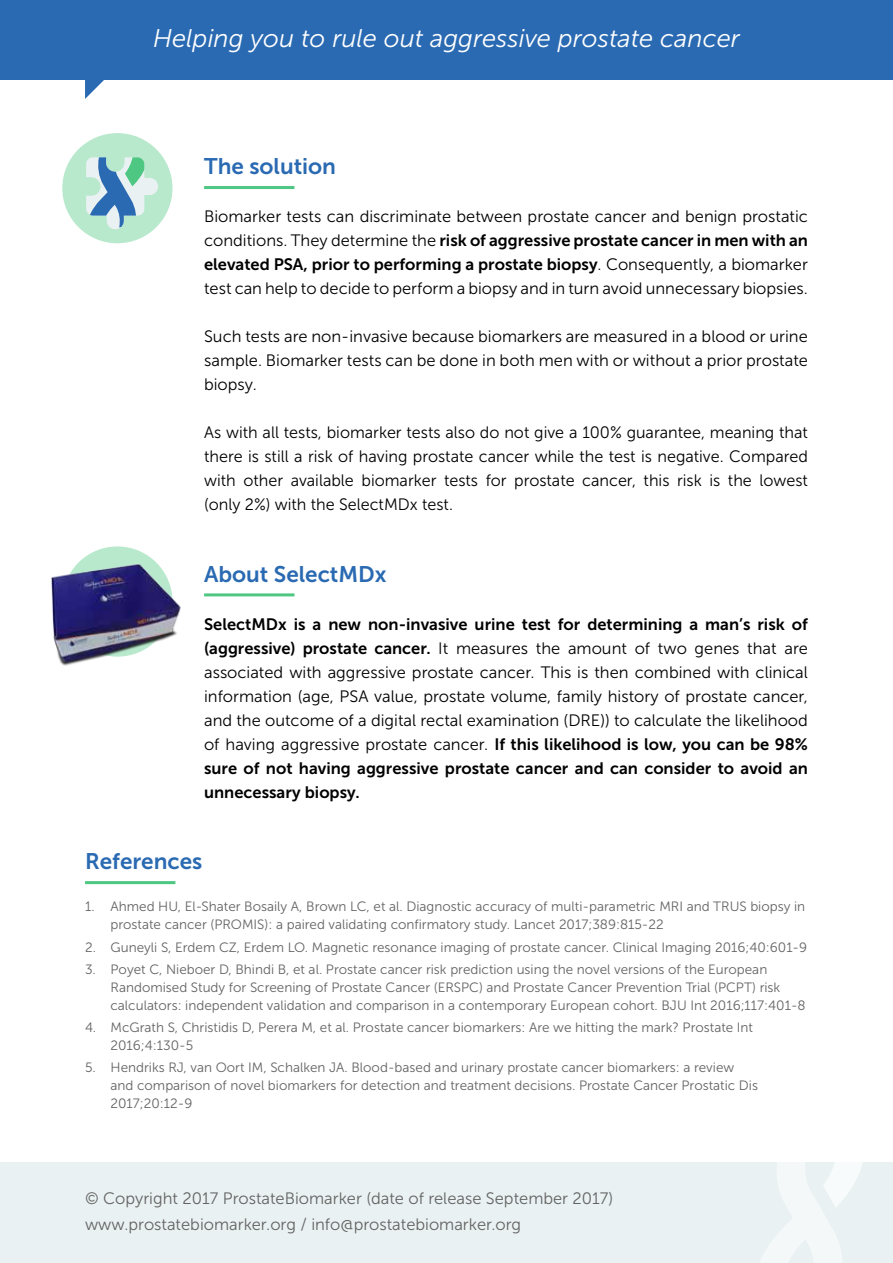
<style>
.page{position:relative;width:893px;height:1263px;background:#fff}
.page>*{position:absolute;margin:0;border:0;box-sizing:border-box;transform-origin:0 0}
.t1{font:italic 25.5px "Museo Sans 300";color:#fff}
.t2{font:22.5px "Museo Sans 700";color:#2a6ab2}
.t3{font:16.5px/24px "Museo Sans 300";color:#000;text-align:justify}
.t4{font:16.5px/24px "Museo Sans 700";color:#000}
.t5{font:16.5px/25.5px "Museo Sans 300";color:#646363}
.t6{font:13.5px/18px "Museo Sans 300";color:#646363}
.s1{font-family:"Museo Sans 300"}
.s2{font-family:"Museo Sans 700"}
</style>
<div class="page">
<div style="left:0;top:1162px;width:893px;height:101px;background:#e9f1f2"></div>
<svg style="left:760px;top:1162px;width:103px;height:101px"></svg>
<div style="left:62px;top:133px;width:110px;height:110px;background:#b8e9cd;border-radius:50%"></div>
<div style="left:62px;top:546px;width:110px;height:111px;background:#b8e9cd;border-radius:50%"></div>
<hr style="left:85px;top:881px;width:90px;height:3px;background:#4dc782">
<hr style="left:204px;top:186px;width:90px;height:3px;background:#4dc782">
<hr style="left:204px;top:593px;width:90px;height:3px;background:#4dc782">
<svg style="left:86px;top:157px;width:72px;height:72px"></svg>
<img style="left:51px;top:560px;width:130px;height:106px">
<svg style="left:85px;top:79px;width:24px;height:20px"></svg>
<div style="left:0;top:0;width:893px;height:79px;background:#2a6ab2"></div>
<h1 class="t1" style="left:153px;top:24px;width:588px">Helping you to rule out aggressive prostate cancer</h1>
<h2 class="t2" style="left:204px;top:154px;width:133px">The solution</h2>
<p class="t3" style="left:204px;top:205px;width:605px">Biomarker tests can discriminate between prostate cancer and benign prostatic</p>
<p class="t4" style="left:204px;top:228px;width:605px"><span class="s1">conditions. They determine the</span> risk of aggressive prostate cancer in men with an elevated PSA, prior to performing a prostate biopsy<span class="s1">. Consequently, a biomarker</span></p>
<p class="t3" style="left:204px;top:277px;width:605px">test can help to decide to perform a biopsy and in turn avoid unnecessary biopsies.</p>
<p class="t3" style="left:204px;top:325px;width:605px">Such tests are non-invasive because biomarkers are measured in a blood or urine sample. Biomarker tests can be done in both men with or without a prior prostate biopsy.</p>
<p class="t3" style="left:204px;top:421px;width:605px">As with all tests, biomarker tests also do not give a 100% guarantee, meaning that there is still a risk of having prostate cancer while the test is negative. Compared with other available biomarker tests for prostate cancer, this risk is the lowest (only 2%) with the SelectMDx test.</p>
<h2 class="t2" style="left:204px;top:562px;width:184px">About SelectMDx</h2>
<p class="t4" style="left:204px;top:612px;width:605px">SelectMDx is a new non-invasive urine test for determining a man’s risk of</p>
<p class="t3" style="left:204px;top:637px;width:605px"><span class="s2">(aggressive) prostate cancer.</span> It measures the amount of two genes that are associated with aggressive prostate cancer. This is then combined with clinical information (age, PSA value, prostate volume, family history of prostate cancer, and the outcome of a digital rectal examination (DRE)) to calculate the likelihood of having aggressive prostate cancer. <span class="s2">If this likelihood is low, you can be 98%</span></p>
<p class="t4" style="left:204px;top:757px;width:605px">sure of not having aggressive prostate cancer and can consider to avoid an unnecessary biopsy.</p>
<h2 class="t2" style="left:85px;top:849px;width:119px">References</h2>
<p class="t6" style="left:111px;top:898px;width:696px;text-indent:-26px">1. Ahmed HU, El-Shater Bosaily A, Brown LC, et al. Diagnostic accuracy of multi-parametric MRI and TRUS biopsy in prostate cancer (PROMIS): a paired validating confirmatory study. Lancet 2017;389:815-22</p>
<p class="t6" style="left:85px;top:938px;width:724px">2. Guneyli S, Erdem CZ, Erdem LO. Magnetic resonance imaging of prostate cancer. Clinical Imaging 2016;40:601-9</p>
<p class="t6" style="left:111px;top:960px;width:697px;text-indent:-26px">3. Poyet C, Nieboer D, Bhindi B, et al. Prostate cancer risk prediction using the novel versions of the European<br>Randomised Study for Screening of Prostate Cancer (ERSPC) and Prostate Cancer Prevention Trial (PCPT) risk calculators: independent validation and comparison in a contemporary European cohort. BJU Int 2016;117:401-8</p>
<p class="t6" style="left:111px;top:1018px;width:644px;text-indent:-26px">4. McGrath S, Christidis D, Perera M, et al. Prostate cancer biomarkers: Are we hitting the mark? Prostate Int<br>2016;4:130-5</p>
<p class="t6" style="left:111px;top:1059px;width:649px;text-indent:-26px">5. Hendriks RJ, van Oort IM, Schalken JA. Blood-based and urinary prostate cancer biomarkers: a review and comparison of novel biomarkers for detection and treatment decisions. Prostate Cancer Prostatic Dis<br>2017;20:12-9</p>
<p class="t5" style="left:85px;top:1186px;width:530px">© Copyright 2017 ProstateBiomarker (date of release September 2017) www.prostatebiomarker.org / info@prostatebiomarker.org</p>
</div>
